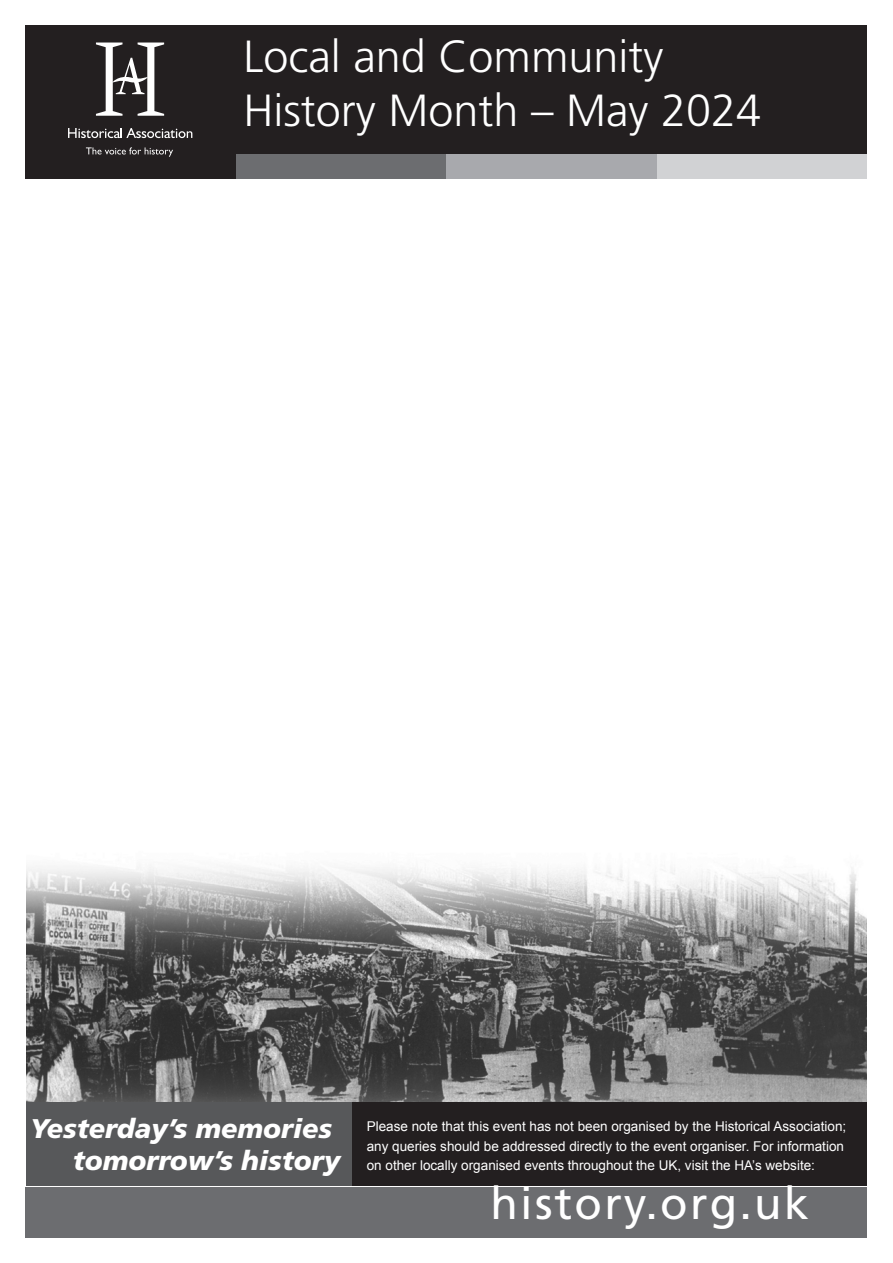
<style>
.page{position:relative;width:893px;height:1263px;background:#fff}
.page>*{position:absolute;margin:0;border:0;box-sizing:border-box;transform-origin:0 0}
.t1{font:300 45px/54px "Frutiger LT Std";color:#fff}
.t2{font:45px "Frutiger LT Std";letter-spacing:.05em;color:#fff}
.t3{font:italic 900 27px "Frutiger LT Std";color:#fff}
.t4{font:13.5px/19.5px "Arial";color:#fff}
</style>
<div class="page">
<img style="left:26px;top:867px;width:841px;height:235px">
<div style="left:26px;top:1102px;width:841px;height:83px;background:#231f20"></div>
<div style="left:26px;top:1102px;width:326px;height:83px;background:#57585a"></div>
<div style="left:26px;top:26px;width:841px;height:130px;background:#231f20"></div>
<div style="left:236px;top:154px;width:210px;height:25px;background:#6c6d70"></div>
<div style="left:26px;top:154px;width:210px;height:25px;background:#231f20"></div>
<div style="left:656px;top:154px;width:211px;height:25px;background:#d1d2d4"></div>
<div style="left:446px;top:154px;width:210px;height:25px;background:#a8a9ad"></div>
<svg style="left:96px;top:43px;width:68px;height:73px"></svg>
<svg style="left:68px;top:128px;width:124px;height:10px"></svg>
<svg style="left:86px;top:147px;width:87px;height:10px"></svg>
<div style="left:26px;top:1186px;width:841px;height:51px;background:#6c6d70"></div>
<p class="t1" style="left:243px;top:30px;width:519px">Local and Community<br>History Month – May 2024</p>
<p class="t3" style="left:30px;top:1112px;width:304px">Yesterday’s memories</p>
<p class="t3" style="left:73px;top:1144px;width:269px">tomorrow’s history</p>
<p class="t4" style="left:367px;top:1117px;width:481px">Please note that this event has not been organised by the Historical Association; any queries should be addressed directly to the event organiser. For information on other locally organised events throughout the UK, visit the HA’s website:</p>
<p class="t2" style="left:491px;top:1177px;width:320px">history.org.uk</p>
</div>
